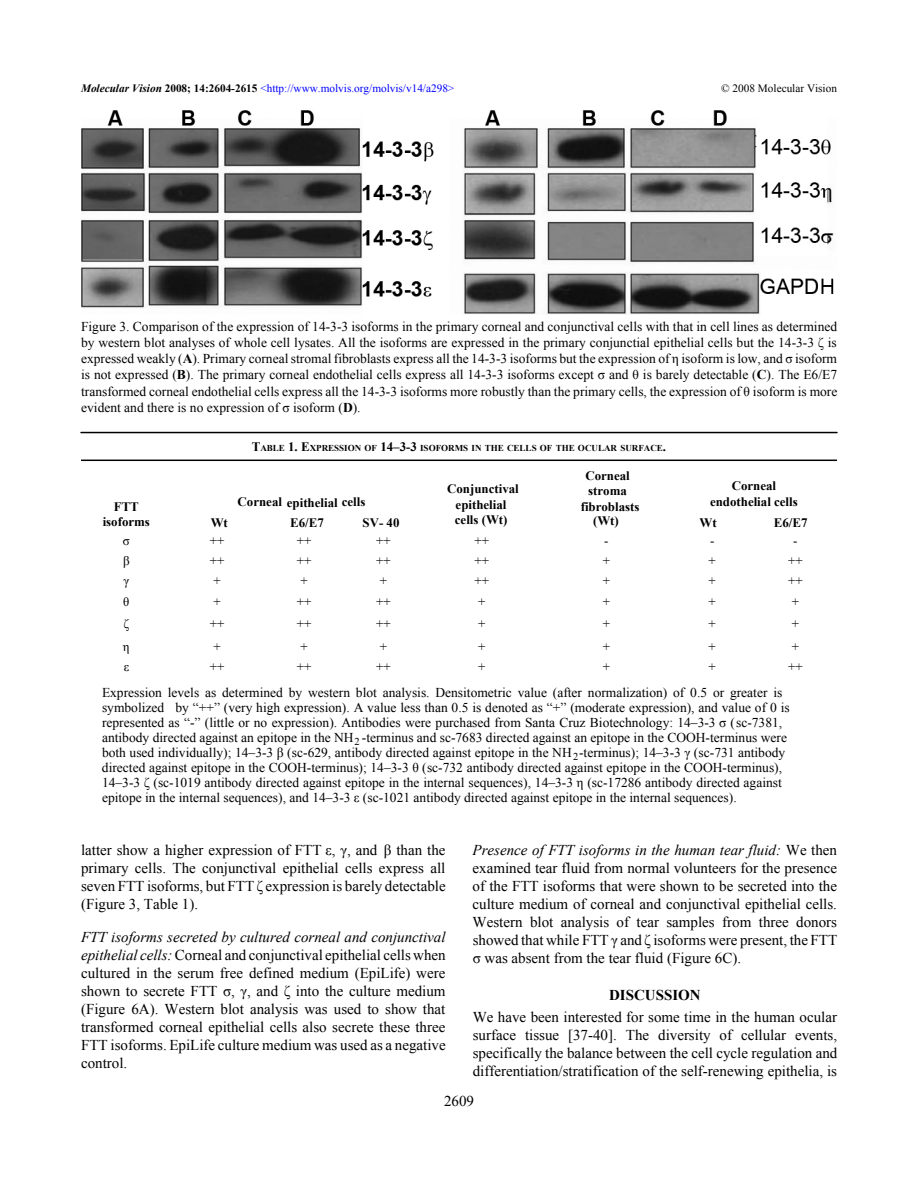
<style>
.page{position:relative;width:918px;height:1188px;background:#fff}
.page>*{position:absolute;margin:0;border:0;box-sizing:border-box;transform-origin:0 0}
.t1{font:15px/18px "Times New Roman";color:#000;text-align:justify}
.t2{font:700 15px "Times New Roman";color:#000}
.t3{font:13.5px/15px "Times New Roman";color:#000;text-align:justify}
.t4{font:700 12.9px/15.5px "Times New Roman";color:#000;text-align:center}
.t5{font:12.9px "Times New Roman";color:#000}
.t6{font:11.25px "Times New Roman";color:#00f}
.t7{font:11.25px "Times New Roman";color:#000}
.t8{font:700 9px "Times New Roman";color:#000}
.s1{font-weight:700;font-style:italic;color:#000}
.s2{font-weight:700;color:#000}
.s3{font-weight:700}
.s4{font-size:12.9px}
.s5{font-style:italic}
</style>
<div class="page">
<img style="left:81px;top:110px;width:753px;height:205px">
<hr style="left:81px;top:460px;width:756px;height:1px;background:#000">
<hr style="left:81px;top:432px;width:756px;height:1px;background:#000">
<p class="t6" style="left:81px;top:80px;width:375px"><span class="s1">Molecular Vision</span> <span class="s2">2008; 14:2604-2615</span> &lt;http://www.molvis.org/molvis/v14/a298&gt;</p>
<p class="t7" style="left:721px;top:80px;width:117px">© 2008 Molecular Vision</p>
<p class="t3" style="left:81px;top:318px;width:758px;line-height:16.2px">Figure 3. Comparison of the expression of 14-3-3 isoforms in the primary corneal and conjunctival cells with that in cell lines as determined by western blot analyses of whole cell lysates. All the isoforms are expressed in the primary conjunctial epithelial cells but the 14-3-3 ζ is expressed weakly (<span class="s3">A</span>). Primary corneal stromal fibroblasts express all the 14-3-3 isoforms but the expression of η isoform is low, and σ isoform is not expressed (<span class="s3">B</span>). The primary corneal endothelial cells express all 14-3-3 isoforms except σ and θ is barely detectable (<span class="s3">C</span>). The E6/E7 transformed corneal endothelial cells express all the 14-3-3 isoforms more robustly than the primary cells, the expression of θ isoform is more evident and there is no expression of σ isoform (<span class="s3">D</span>).</p>
<p class="t8" style="left:252px;top:442px;width:416px"><span class="s4">T</span>ABLE <span class="s4">1. E</span>XPRESSION OF <span class="s4">14–3-3</span> ISOFORMS IN THE CELLS OF THE OCULAR SURFACE<span class="s4">.</span></p>
<p class="t4" style="left:581px;top:468px;width:60px">Corneal stroma fibroblasts</p>
<p class="t4" style="left:593px;top:512px;width:27px">(Wt)</p>
<p class="t4" style="left:710px;top:478px;width:89px">Corneal endothelial cells</p>
<p class="t4" style="left:447px;top:481px;width:73px">Conjunctival epithelial cells (Wt)</p>
<p class="t4" style="left:103px;top:498px;width:49px">FTT isoforms</p>
<p class="t4" style="left:238px;top:494px;width:129px">Corneal epithelial cells</p>
<p class="t4" style="left:211px;top:514px;width:19px">Wt</p>
<p class="t4" style="left:290px;top:514px;width:35px">E6/E7</p>
<p class="t4" style="left:363px;top:514px;width:38px">SV- 40</p>
<p class="t4" style="left:699px;top:514px;width:19px">Wt</p>
<p class="t4" style="left:774px;top:514px;width:35px">E6/E7</p>
<p class="t5" style="left:123px;top:532px;width:8px">σ</p>
<p class="t5" style="left:210px;top:532px;width:16px">++</p>
<p class="t5" style="left:297px;top:532px;width:16px">++</p>
<p class="t5" style="left:376px;top:532px;width:16px">++</p>
<p class="t5" style="left:474px;top:532px;width:16px">++</p>
<p class="t5" style="left:604px;top:532px;width:6px">-</p>
<p class="t5" style="left:710px;top:532px;width:6px">-</p>
<p class="t5" style="left:793px;top:532px;width:6px">-</p>
<p class="t5" style="left:123px;top:552px;width:8px">β</p>
<p class="t5" style="left:210px;top:552px;width:16px">++</p>
<p class="t5" style="left:297px;top:552px;width:16px">++</p>
<p class="t5" style="left:376px;top:552px;width:16px">++</p>
<p class="t5" style="left:474px;top:552px;width:16px">++</p>
<p class="t5" style="left:603px;top:552px;width:9px">+</p>
<p class="t5" style="left:709px;top:552px;width:9px">+</p>
<p class="t5" style="left:788px;top:552px;width:16px">++</p>
<p class="t5" style="left:124px;top:572px;width:7px">γ</p>
<p class="t5" style="left:213px;top:572px;width:9px">+</p>
<p class="t5" style="left:300px;top:572px;width:9px">+</p>
<p class="t5" style="left:380px;top:572px;width:9px">+</p>
<p class="t5" style="left:474px;top:572px;width:16px">++</p>
<p class="t5" style="left:603px;top:572px;width:9px">+</p>
<p class="t5" style="left:709px;top:572px;width:9px">+</p>
<p class="t5" style="left:788px;top:572px;width:16px">++</p>
<p class="t5" style="left:123px;top:593px;width:8px">θ</p>
<p class="t5" style="left:213px;top:593px;width:9px">+</p>
<p class="t5" style="left:297px;top:593px;width:16px">++</p>
<p class="t5" style="left:376px;top:593px;width:16px">++</p>
<p class="t5" style="left:478px;top:593px;width:9px">+</p>
<p class="t5" style="left:603px;top:593px;width:9px">+</p>
<p class="t5" style="left:709px;top:593px;width:9px">+</p>
<p class="t5" style="left:792px;top:593px;width:9px">+</p>
<p class="t5" style="left:124px;top:615px;width:7px">ζ</p>
<p class="t5" style="left:210px;top:615px;width:16px">++</p>
<p class="t5" style="left:297px;top:615px;width:16px">++</p>
<p class="t5" style="left:376px;top:615px;width:16px">++</p>
<p class="t5" style="left:478px;top:615px;width:9px">+</p>
<p class="t5" style="left:603px;top:615px;width:9px">+</p>
<p class="t5" style="left:709px;top:615px;width:9px">+</p>
<p class="t5" style="left:792px;top:615px;width:9px">+</p>
<p class="t5" style="left:123px;top:638px;width:8px">η</p>
<p class="t5" style="left:213px;top:638px;width:9px">+</p>
<p class="t5" style="left:300px;top:638px;width:9px">+</p>
<p class="t5" style="left:380px;top:638px;width:9px">+</p>
<p class="t5" style="left:478px;top:638px;width:9px">+</p>
<p class="t5" style="left:603px;top:638px;width:9px">+</p>
<p class="t5" style="left:709px;top:638px;width:9px">+</p>
<p class="t5" style="left:792px;top:638px;width:9px">+</p>
<p class="t5" style="left:124px;top:658px;width:7px">ε</p>
<p class="t5" style="left:210px;top:658px;width:16px">++</p>
<p class="t5" style="left:297px;top:658px;width:16px">++</p>
<p class="t5" style="left:376px;top:658px;width:16px">++</p>
<p class="t5" style="left:478px;top:658px;width:9px">+</p>
<p class="t5" style="left:603px;top:658px;width:9px">+</p>
<p class="t5" style="left:709px;top:658px;width:9px">+</p>
<p class="t5" style="left:788px;top:658px;width:16px">++</p>
<p class="t3" style="left:102px;top:685px;width:689px;text-align:left">Expression levels as determined by western blot analysis. Densitometric value (after normalization) of 0.5 or greater is symbolized by “++” (very high expression). A value less than 0.5 is denoted as “+” (moderate expression), and value of 0 is represented as “-” (little or no expression). Antibodies were purchased from Santa Cruz Biotechnology: 14–3-3 σ (sc-7381, antibody directed against an epitope in the NH<sub>2</sub> -terminus and sc-7683 directed against an epitope in the COOH-terminus were both used individually); 14–3-3 β (sc-629, antibody directed against epitope in the NH<sub>2</sub>-terminus); 14–3-3 γ (sc-731 antibody directed against epitope in the COOH-terminus); 14–3-3 θ (sc-732 antibody directed against epitope in the COOH-terminus), 14–3-3 ζ (sc-1019 antibody directed against epitope in the internal sequences), 14–3-3 η (sc-17286 antibody directed against epitope in the internal sequences), and 14–3-3 ε (sc-1021 antibody directed against epitope in the internal sequences).</p>
<p class="t1" style="left:81px;top:841px;width:366px">latter show a higher expression of FTT ε, γ, and β than the primary cells. The conjunctival epithelial cells express all seven FTT isoforms, but FTT ζ expression is barely detectable (Figure 3, Table 1).</p>
<p class="t1" style="left:81px;top:928px;width:366px"><span class="s5">FTT isoforms secreted by cultured corneal and conjunctival epithelial cells:</span> Corneal and conjunctival epithelial cells when cultured in the serum free defined medium (EpiLife) were shown to secrete FTT σ, γ, and ζ into the culture medium (Figure 6A). Western blot analysis was used to show that transformed corneal epithelial cells also secrete these three FTT isoforms. EpiLife culture medium was used as a negative control.</p>
<p class="t1" style="left:473px;top:841px;width:366px"><span class="s5">Presence of FTT isoforms in the human tear fluid:</span> We then examined tear fluid from normal volunteers for the presence of the FTT isoforms that were shown to be secreted into the culture medium of corneal and conjunctival epithelial cells.<br>Western blot analysis of tear samples from three donors showed that while FTT γ and ζ isoforms were present, the FTT σ was absent from the tear fluid (Figure 6C).</p>
<p class="t2" style="left:609px;top:985px;width:93px">DISCUSSION</p>
<p class="t1" style="left:473px;top:1008px;width:366px">We have been interested for some time in the human ocular surface tissue [37-40]. The diversity of cellular events, specifically the balance between the cell cycle regulation and differentiation/stratification of the self-renewing epithelia, is</p>
<p class="t1" style="left:444px;top:1092px;width:31px">2609</p>
</div>
